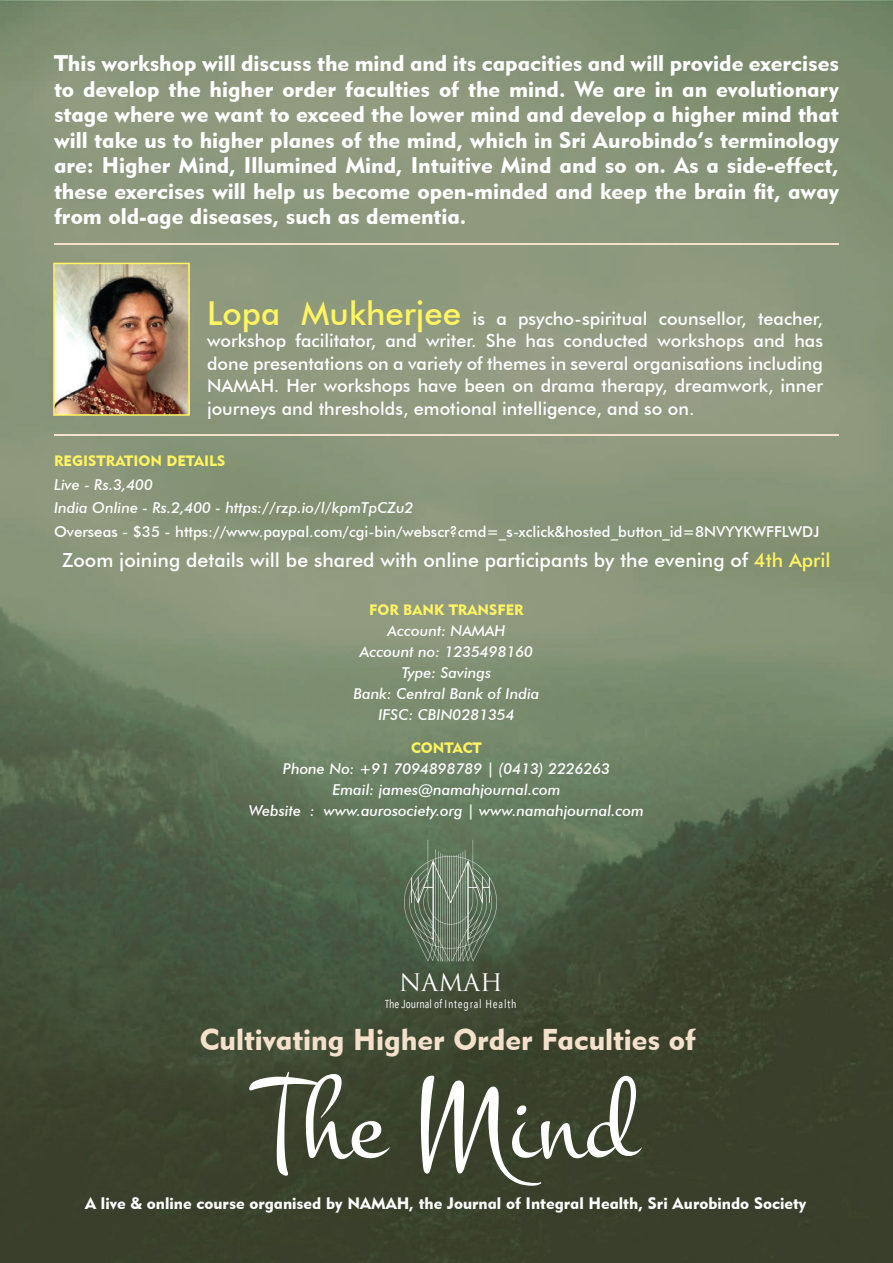
<style>
.page{position:relative;width:893px;height:1263px;background:#fff}
.page>*{position:absolute;margin:0;border:0;box-sizing:border-box;transform-origin:0 0}
.t1{font:120px "Montez";letter-spacing:-.005em;color:#fff}
.t2{font:30px "Geometric 415 BT Black A";color:#f4e1cc}
.t3{font:23.55px "Trajan Pro 3";letter-spacing:.005em;color:#fff}
.t4{font:22.5px/25.5px "Geometric 415 BT Black A";color:#fff;text-align:justify}
.t5{font:500 19.5px "Futura BT";color:#fff}
.t6{font:500 18px/22.5px "Futura BT";color:#fff;text-align:justify}
.t7{font:16.5px "Geometric 415 BT Black A";color:#fff}
.t8{font:italic 500 15px/21px "Futura BT";color:#fff;text-align:center}
.t9{font:500 15px "Futura BT";color:#fff}
.t10{font:15px "Geometric 415 BT Black A";color:#fff461}
.t11{font:11.55px "Avenir Next Condensed";letter-spacing:.065em;color:#fff}
.s1{font-size:33px;color:#fff461}
.s2{color:#fff461}
</style>
<div class="page">
<img style="left:0;top:0;width:893px;height:1263px">
<hr style="left:54px;top:243px;width:785px;height:1px;background:#f4e1cc">
<img style="left:56px;top:266px;width:131px;height:147px">
<div style="left:53px;top:263px;width:137px;height:153px;border:2px solid #fff461"></div>
<hr style="left:54px;top:434px;width:785px;height:1px;background:#f4e1cc">
<img style="left:397px;top:835px;width:108px;height:126px">
<p class="t4" style="left:54px;top:50px;width:786px">This workshop will discuss the mind and its capacities and will provide exercises to develop the higher order faculties of the mind. We are in an evolutionary stage where we want to exceed the lower mind and develop a higher mind that will take us to higher planes of the mind, which in Sri Aurobindo’s terminology are: Higher Mind, Illumined Mind, Intuitive Mind and so on. As a side-effect, these exercises will help us become open-minded and keep the brain fit, away from old-age diseases, such as dementia.</p>
<p class="t6" style="left:207px;top:307px;width:617px"><span class="s1">Lopa Mukherjee</span> is a psycho-spiritual counsellor, teacher, workshop facilitator, and writer. She has conducted workshops and has done presentations on a variety of themes in several organisations including NAMAH. Her workshops have been on drama therapy, dreamwork, inner journeys and thresholds, emotional intelligence, and so on.</p>
<p class="t10" style="left:54px;top:451px;width:173px">REGISTRATION DETAILS</p>
<p class="t8" style="left:54px;top:474px;width:361px;line-height:22.5px;text-align:left">Live - Rs.3,400<br>India Online - Rs.2,400 - https://rzp.io/l/kpmTpCZu2</p>
<p class="t9" style="left:54px;top:522px;width:767px">Overseas - $35 - https://www.paypal.com/cgi-bin/webscr?cmd=_s-xclick&amp;hosted_button_id=8NVYYKWFFLWDJ</p>
<p class="t5" style="left:62px;top:548px;width:770px">Zoom joining details will be shared with online participants by the evening of <span class="s2">4th April</span></p>
<p class="t10" style="left:369px;top:601px;width:156px">FOR BANK TRANSFER</p>
<p class="t8" style="left:353px;top:620px;width:188px">Account: NAMAH<br>Account no: 1235498160<br>Type: Savings<br>Bank: Central Bank of India<br>IFSC: CBIN0281354</p>
<p class="t10" style="left:411px;top:739px;width:72px">CONTACT</p>
<p class="t8" style="left:249px;top:758px;width:396px">Phone No: +91 7094898789 | (0413) 2226263<br>Email: james@namahjournal.com<br>Website : www.aurosociety.org | www.namahjournal.com</p>
<p class="t3" style="left:399px;top:966px;width:105px">NAMAH</p>
<p class="t11" style="left:385px;top:993px;width:133px">The Journal of Integral Health</p>
<h2 class="t2" style="left:200px;top:1021px;width:497px">Cultivating Higher Order Faculties of</h2>
<h1 class="t1" style="left:256px;top:1049px;width:382px">The Mind</h1>
<p class="t7" style="left:85px;top:1193px;width:723px">A live &amp; online course organised by NAMAH, the Journal of Integral Health, Sri Aurobindo Society</p>
</div>
